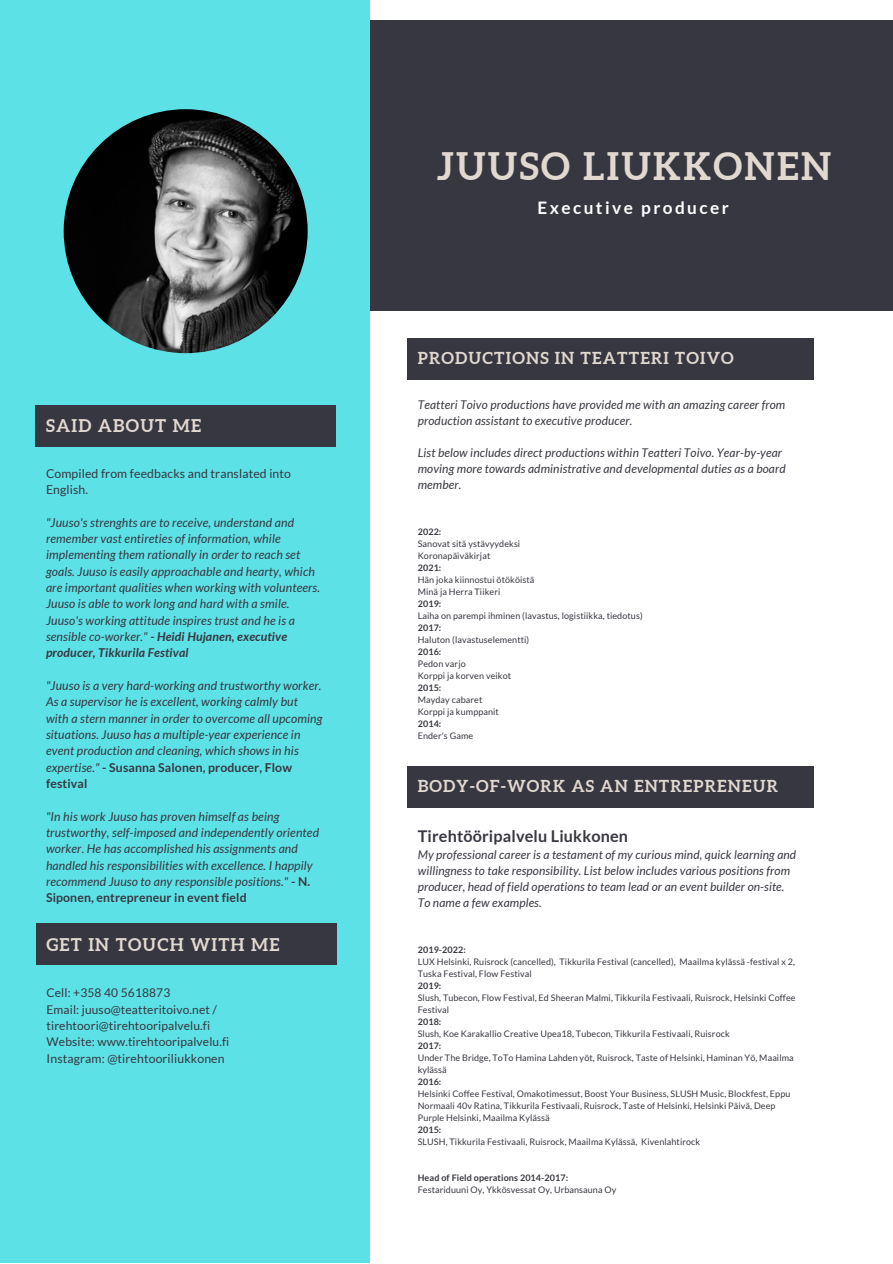
<style>
.page{position:relative;width:893px;height:1264px;background:#fff}
.page>*{position:absolute;margin:0;border:0;box-sizing:border-box;transform-origin:0 0}
.t1{font:700 37.95px "Aleo";letter-spacing:.06em;color:#e1d8cf}
.t2{font:700 17.55px "Aleo";letter-spacing:.07em;color:#e1d8cf}
.t3{font:700 17.25px "Lato";letter-spacing:.14em;color:#fff}
.t4{font:700 16.5px "Aleo";letter-spacing:.07em;color:#e1d8cf}
.t5{font:700 16.2px "Lato";letter-spacing:.01em;color:#373741}
.t6{font:italic 12.3px/16.4px "Lato";letter-spacing:.01em;color:#373741}
.t7{font:12.3px/16.4px "Lato";letter-spacing:.01em;color:#373741}
.t8{font:italic 12px/16px "Lato";letter-spacing:.01em;color:#373741}
.t9{font:12px/16.4px "Lato";letter-spacing:.01em;color:#373741}
.t10{font:9px/12px "Lato";letter-spacing:.01em;color:#373741}
.t11{font:700 9px "Lato";letter-spacing:.01em;color:#373741}
.s1{font-weight:700}
.s2{font-weight:700;font-style:normal}
</style>
<div class="page">
<div style="left:336px;top:20px;width:556px;height:290px;background:#373741"></div>
<div style="left:0;top:0;width:370px;height:1262px;background:#5ce1e6"></div>
<div style="left:407px;top:338px;width:407px;height:41px;background:#373741"></div>
<div style="left:35px;top:405px;width:301px;height:41px;background:#373741"></div>
<div style="left:36px;top:923px;width:301px;height:42px;background:#373741"></div>
<div style="left:407px;top:766px;width:407px;height:41px;background:#373741"></div>
<img style="left:64px;top:109px;width:243px;height:244px;border-radius:50%">
<h2 class="t2" style="left:46px;top:416px;width:157px">SAID ABOUT ME</h2>
<p class="t7" style="left:46px;top:465px;width:246px">Compiled from feedbacks and translated into<br>English.</p>
<p class="t6" style="left:46px;top:513px;width:275px">"Juuso's strenghts are to receive, understand and remember vast entireties of information, while implementing them rationally in order to reach set goals. Juuso is easily approachable and hearty, which are important qualities when working with volunteers.<br>Juuso is able to work long and hard with a smile.<br>Juuso's working attitude inspires trust and he is a sensible co-worker." <span class="s1">- Heidi Hujanen, executive producer, Tikkurila Festival</span></p>
<p class="t6" style="left:46px;top:677px;width:278px">"Juuso is a very hard-working and trustworthy worker.<br>As a supervisor he is excellent, working calmly but with a stern manner in order to overcome all upcoming situations. Juuso has a multiple-year experience in event production and cleaning, which shows in his expertise." <span class="s2">- Susanna Salonen, producer, Flow festival</span></p>
<p class="t6" style="left:46px;top:807px;width:274px">"In his work Juuso has proven himself as being trustworthy, self-imposed and independently oriented worker. He has accomplished his assignments and handled his responsibilities with excellence. I happily recommend Juuso to any responsible positions." <span class="s2">- N.<br>Siponen, entrepreneur in event field</span></p>
<h2 class="t2" style="left:47px;top:934px;width:234px">GET IN TOUCH WITH ME</h2>
<p class="t9" style="left:47px;top:984px;width:184px">Cell: +358 40 5618873<br>Email: juuso@teatteritoivo.net / tirehtoori@tirehtooripalvelu.fi<br>Website: www.tirehtooripalvelu.fi</p>
<p class="t7" style="left:47px;top:1049px;width:179px">Instagram: @tirehtooriliukkonen</p>
<h1 class="t1" style="left:436px;top:144px;width:396px">JUUSO LIUKKONEN</h1>
<h3 class="t3" style="left:537px;top:197px;width:193px">Executive producer</h3>
<h3 class="t4" style="left:417px;top:348px;width:317px">PRODUCTIONS IN TEATTERI TOIVO</h3>
<p class="t8" style="left:417px;top:396px;width:369px">Teatteri Toivo productions have provided me with an amazing career from production assistant to executive producer.</p>
<p class="t8" style="left:417px;top:444px;width:369px">List below includes direct productions within Teatteri Toivo. Year-by-year moving more towards administrative and developmental duties as a board member.</p>
<p class="t11" style="left:417px;top:526px;width:25px">2022:</p>
<p class="t10" style="left:417px;top:538px;width:104px">Sanovat sitä ystävyydeksi<br>Koronapäiväkirjat</p>
<p class="t11" style="left:417px;top:562px;width:25px">2021:</p>
<p class="t10" style="left:417px;top:574px;width:118px">Hän joka kiinnostui ötököistä<br>Minä ja Herra Tiikeri</p>
<p class="t11" style="left:417px;top:598px;width:25px">2019:</p>
<p class="t10" style="left:417px;top:609px;width:226px">Laiha on parempi ihminen (lavastus, logistiikka, tiedotus)</p>
<p class="t11" style="left:417px;top:622px;width:25px">2017:</p>
<p class="t10" style="left:417px;top:633px;width:113px">Haluton (lavastuselementti)</p>
<p class="t11" style="left:417px;top:646px;width:25px">2016:</p>
<p class="t10" style="left:417px;top:657px;width:95px">Pedon varjo<br>Korppi ja korven veikot</p>
<p class="t11" style="left:417px;top:682px;width:25px">2015:</p>
<p class="t10" style="left:417px;top:693px;width:83px">Mayday cabaret<br>Korppi ja kumppanit</p>
<p class="t11" style="left:417px;top:718px;width:25px">2014:</p>
<p class="t10" style="left:417px;top:729px;width:57px">Ender's Game</p>
<h3 class="t4" style="left:417px;top:776px;width:362px">BODY-OF-WORK AS AN ENTREPRENEUR</h3>
<h3 class="t5" style="left:417px;top:825px;width:212px">Tirehtööripalvelu Liukkonen</h3>
<p class="t8" style="left:417px;top:846px;width:380px">My professional career is a testament of my curious mind, quick learning and willingness to take responsibility. List below includes various positions from producer, head of field operations to team lead or an event builder on-site.<br>To name a few examples.</p>
<p class="t11" style="left:417px;top:944px;width:50px">2019-2022:</p>
<p class="t10" style="left:417px;top:955px;width:379px">LUX Helsinki, Ruisrock (cancelled), Tikkurila Festival (cancelled), Maailma kylässä -festival x 2,<br>Tuska Festival, Flow Festival</p>
<p class="t11" style="left:417px;top:980px;width:25px">2019:</p>
<p class="t10" style="left:417px;top:991px;width:379px">Slush, Tubecon, Flow Festival, Ed Sheeran Malmi, Tikkurila Festivaali, Ruisrock, Helsinki Coffee<br>Festival</p>
<p class="t11" style="left:417px;top:1016px;width:25px">2018:</p>
<p class="t10" style="left:417px;top:1027px;width:313px">Slush, Koe Karakallio Creative Upea18, Tubecon, Tikkurila Festivaali, Ruisrock</p>
<p class="t11" style="left:417px;top:1040px;width:25px">2017:</p>
<p class="t10" style="left:417px;top:1051px;width:377px">Under The Bridge, ToTo Hamina Lahden yöt, Ruisrock, Taste of Helsinki, Haminan Yö, Maailma kylässä</p>
<p class="t11" style="left:417px;top:1076px;width:25px">2016:</p>
<p class="t10" style="left:417px;top:1087px;width:374px">Helsinki Coffee Festival, Omakotimessut, Boost Your Business, SLUSH Music, Blockfest, Eppu<br>Normaali 40v Ratina, Tikkurila Festivaali, Ruisrock, Taste of Helsinki, Helsinki Päivä, Deep<br>Purple Helsinki, Maailma Kylässä</p>
<p class="t11" style="left:417px;top:1124px;width:25px">2015:</p>
<p class="t10" style="left:417px;top:1135px;width:284px">SLUSH, Tikkurila Festivaali, Ruisrock, Maailma Kylässä, Kivenlahtirock</p>
<p class="t11" style="left:417px;top:1172px;width:152px">Head of Field operations 2014-2017:</p>
<p class="t10" style="left:417px;top:1183px;width:200px">Festariduuni Oy, Ykkösvessat Oy, Urbansauna Oy</p>
</div>
